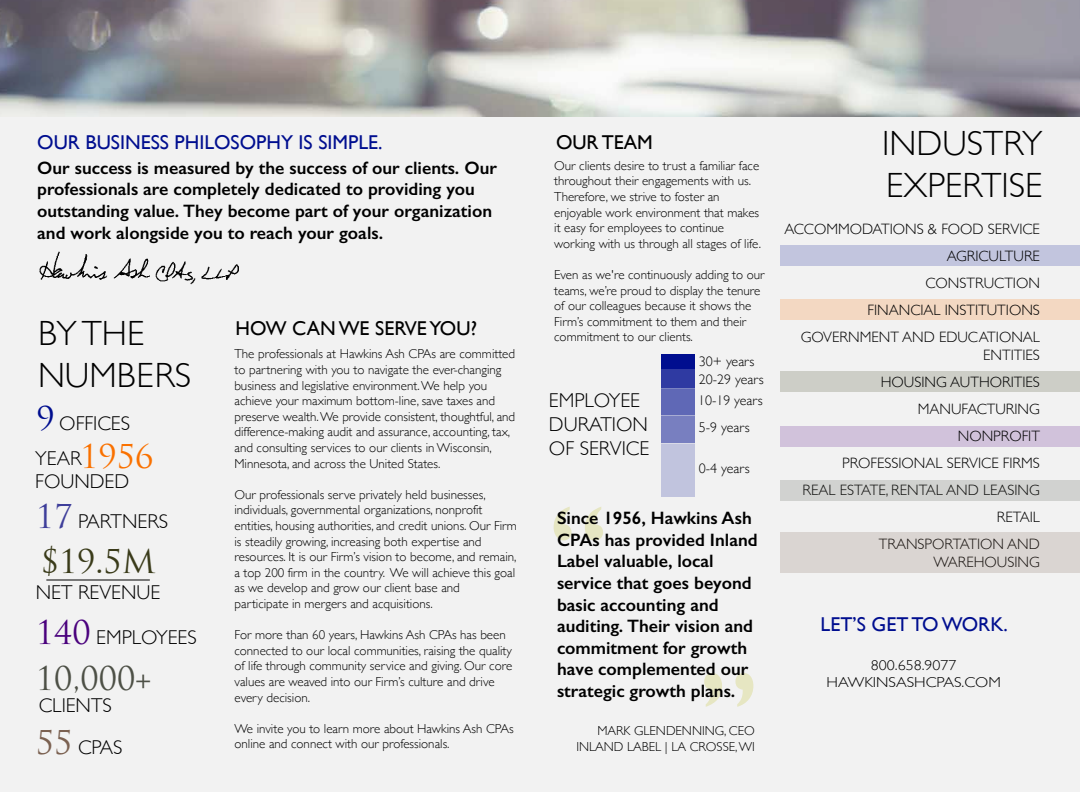
<style>
.page{position:relative;width:1080px;height:792px;background:#fff}
.page>*{position:absolute;margin:0;border:0;box-sizing:border-box;transform-origin:0 0}
.t1{font:140.2px "Gill Sans";color:#b5b500}
.t2{font:300 35px/42px "Gill Sans";color:#000}
.t3{font:32px "Trajan Pro";color:#4d5046}
.t4{font:32px "Trajan Pro";color:#3a3b1a}
.t5{font:300 20px/24px "Gill Sans";color:#000}
.t6{font:20px "Gill Sans";color:#000e8f}
.t7{font:20px "Gill Sans";color:#000}
.t8{font:600 18px/21.6px "Gill Sans";color:#000}
.t9{font:300 15px/27px "Gill Sans";color:#000;text-align:right}
.t10{font:300 14.4px/17.3px "Gill Sans";color:#000;text-align:center;scale:1.11 1}
.t11{font:300 14px "Gill Sans";color:#000}
.t12{font:300 13px/15.6px "Gill Sans";color:#000}
.s1{font-family:"Trajan Pro";font-weight:400;font-size:32px;color:#000e8f}
.s2{font-family:"Trajan Pro";font-weight:400;font-size:32px;color:#fa7100}
.s3{font-family:"Trajan Pro";font-weight:400;font-size:32px;color:#3e3e9a}
.s4{font-family:"Trajan Pro";font-weight:400;font-size:32px;color:#4a017d}
.s5{font-family:"Trajan Pro";font-weight:400;font-size:32px;color:#7b6151}
</style>
<div class="page">
<div style="left:0;top:116px;width:1080px;height:676px;background:#f2f2f2"></div>
<img style="left:0;top:0;width:1080px;height:116px">
<img style="left:33px;top:242px;width:217px;height:52px">
<hr style="left:46px;top:580px;width:104px;height:1px;background:#000">
<div style="left:781px;top:245px;width:299px;height:21px;background:#c2c5de"></div>
<div style="left:781px;top:299px;width:299px;height:21px;background:#f3d8c2"></div>
<div style="left:781px;top:371px;width:299px;height:21px;background:#cdcec7"></div>
<div style="left:781px;top:426px;width:299px;height:21px;background:#d1c2db"></div>
<div style="left:781px;top:480px;width:299px;height:21px;background:#d1d2d0"></div>
<div style="left:781px;top:533px;width:299px;height:40px;background:#dad5d2"></div>
<div style="left:661px;top:354px;width:33px;height:143px;background:#000e8f"></div>
<div style="left:661px;top:444px;width:33px;height:53px;background:#c1c4de"></div>
<div style="left:661px;top:388px;width:33px;height:28px;background:#5f68b6"></div>
<div style="left:661px;top:369px;width:33px;height:19px;background:#2f3aa2"></div>
<div style="left:661px;top:416px;width:33px;height:28px;background:#787fc0"></div>
<h3 class="t6" style="left:37px;top:131px;width:347px">OUR BUSINESS PHILOSOPHY IS SIMPLE.</h3>
<h3 class="t8" style="left:37px;top:157px;width:461px">Our success is measured by the success of our clients. Our professionals are completely dedicated to providing you outstanding value. They become part of your organization and work alongside you to reach your goals.</h3>
<h2 class="t2" style="left:38px;top:311px;width:155px">BY THE<br>NUMBERS</h2>
<h3 class="t5" style="left:36px;top:410px;width:95px"><span class="s1">9</span> OFFICES</h3>
<h3 class="t5" style="left:35px;top:446px;width:120px;line-height:23.1px">YEAR<span class="s2">1956<br></span>FOUNDED</h3>
<h3 class="t5" style="left:36px;top:508px;width:134px"><span class="s3">17</span> PARTNERS</h3>
<h3 class="t4" style="left:41px;top:541px;width:116px">$19.5M</h3>
<h3 class="t5" style="left:36px;top:580px;width:126px">NET REVENUE</h3>
<h3 class="t5" style="left:36px;top:625px;width:162px"><span class="s4">140</span> EMPLOYEES</h3>
<h3 class="t3" style="left:36px;top:658px;width:117px">10,000+</h3>
<h3 class="t5" style="left:39px;top:692px;width:75px">CLIENTS</h3>
<h3 class="t5" style="left:36px;top:735px;width:88px"><span class="s5">55</span> CPAS</h3>
<h3 class="t7" style="left:235px;top:317px;width:243px">HOW CAN WE SERVE YOU?</h3>
<p class="t12" style="left:234px;top:346px;width:282px">The professionals at Hawkins Ash CPAs are committed to partnering with you to navigate the ever-changing business and legislative environment. We help you achieve your maximum bottom-line, save taxes and preserve wealth. We provide consistent, thoughtful, and difference-making audit and assurance, accounting, tax, and consulting services to our clients in Wisconsin, Minnesota, and across the United States.</p>
<p class="t12" style="left:234px;top:486px;width:284px">Our professionals serve privately held businesses, individuals, governmental organizations, nonprofit entities, housing authorities, and credit unions. Our Firm is steadily growing, increasing both expertise and resources. It is our Firm’s vision to become, and remain, a top 200 firm in the country. We will achieve this goal as we develop and grow our client base and participate in mergers and acquisitions.</p>
<p class="t12" style="left:234px;top:627px;width:279px">For more than 60 years, Hawkins Ash CPAs has been connected to our local communities, raising the quality of life through community service and giving. Our core values are weaved into our Firm’s culture and drive every decision.</p>
<p class="t12" style="left:234px;top:720px;width:281px">We invite you to learn more about Hawkins Ash CPAs online and connect with our professionals.</p>
<h3 class="t7" style="left:556px;top:131px;width:98px">OUR TEAM</h3>
<h2 class="t2" style="left:882px;top:121px;width:162px">INDUSTRY<br>EXPERTISE</h2>
<p class="t9" style="left:784px;top:215px;width:257px">ACCOMMODATIONS &amp; FOOD SERVICE<br>AGRICULTURE<br>CONSTRUCTION<br>FINANCIAL INSTITUTIONS<br>GOVERNMENT AND EDUCATIONAL</p>
<p class="t9" style="left:803px;top:341px;width:239px">ENTITIES<br>HOUSING AUTHORITIES<br>MANUFACTURING<br>NONPROFIT<br>PROFESSIONAL SERVICE FIRMS<br>REAL ESTATE, RENTAL AND LEASING<br>RETAIL<br>TRANSPORTATION AND</p>
<p class="t9" style="left:933px;top:548px;width:108px">WAREHOUSING</p>
<p class="t12" style="left:554px;top:157px;width:208px">Our clients desire to trust a familiar face throughout their engagements with us.<br>Therefore, we strive to foster an enjoyable work environment that makes it easy for employees to continue working with us through all stages of life.</p>
<p class="t12" style="left:554px;top:266px;width:212px">Even as we're continuously adding to our teams, we’re proud to display the tenure of our colleagues because it shows the Firm’s commitment to them and their commitment to our clients.</p>
<p class="t11" style="left:699px;top:350px;width:57px">30+ years</p>
<p class="t11" style="left:699px;top:368px;width:66px">20-29 years</p>
<h3 class="t5" style="left:549px;top:387px;width:102px">EMPLOYEE<br>DURATION<br>OF SERVICE</h3>
<p class="t11" style="left:698px;top:389px;width:66px">10-19 years</p>
<p class="t11" style="left:699px;top:416px;width:52px">5-9 years</p>
<p class="t11" style="left:699px;top:457px;width:52px">0-4 years</p>
<h1 class="t1" style="left:549px;top:474px;width:61px">“</h1>
<h3 class="t8" style="left:557px;top:507px;width:202px">Since 1956, Hawkins Ash<br>CPAs has provided Inland<br>Label valuable, local service that goes beyond basic accounting and auditing. Their vision and commitment for growth have complemented our strategic growth plans.</h3>
<h3 class="t6" style="left:821px;top:613px;width:189px">LET’S GET TO WORK.</h3>
<p class="t10" style="left:827px;top:656px;width:159px">800.658.9077<br>HAWKINSASHCPAS.COM</p>
<h1 class="t1" style="left:698px;top:640px;width:61px">”</h1>
<p class="t12" style="left:576px;top:723px;width:180px;text-align:right">MARK GLENDENNING, CEO<br>INLAND LABEL | LA CROSSE, WI</p>
</div>
